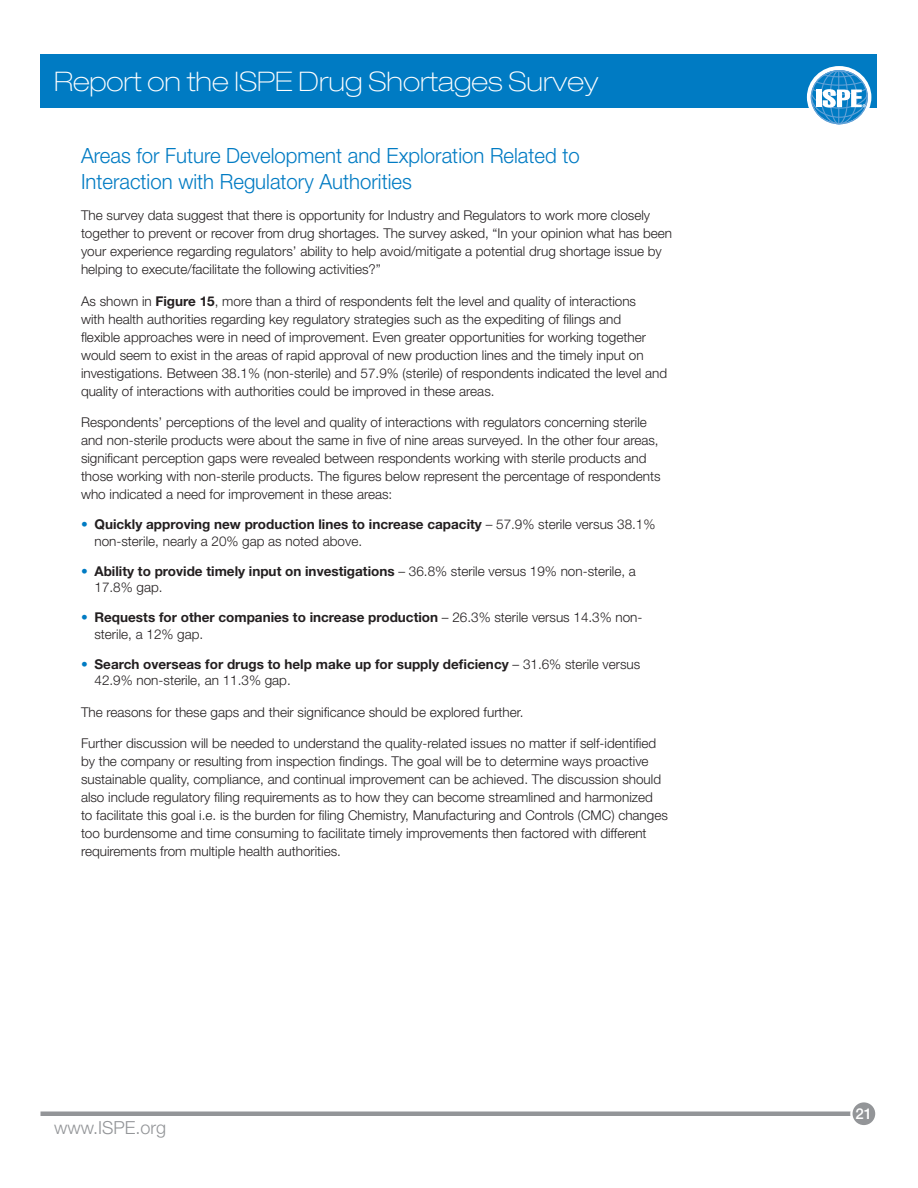
<style>
.page{position:relative;width:918px;height:1188px;background:#fff}
.page>*{position:absolute;margin:0;border:0;box-sizing:border-box;transform-origin:0 0}
.t1{font:100 expanded 27px "Helvetica Neue LT Std";color:#fff}
.t2{font:300 21px/25.2px "Helvetica Neue LT Std";color:#007bc3}
.t3{font:300 18px "Helvetica Neue LT Std";color:#939598}
.t4{font:500 15px "Helvetica Neue LT Std";color:#fff}
.t5{font:300 13.5px/18px "Helvetica Neue LT Std";color:#231f20}
.t6{font:700 13.5px/16.5px "Helvetica Neue LT Std";color:#231f20}
.s1{font-weight:700}
.s2{color:#007bc3}
.s3{font-weight:300;color:#007bc3}
.s4{font-weight:300}
</style>
<div class="page">
<div style="left:40px;top:54px;width:838px;height:54px;background:#007bc3"></div>
<svg style="left:807px;top:66px;width:64px;height:61px"></svg>
<svg style="left:811px;top:70px;width:56px;height:53px"></svg>
<hr style="left:838px;top:70px;width:1px;height:54px;background:#61a1d7">
<div style="left:820px;top:70px;width:37px;height:54px;border:1px solid #61a1d7;border-radius:50%"></div>
<div style="left:830px;top:70px;width:18px;height:54px;border:1px solid #61a1d7;border-radius:50%"></div>
<svg style="left:810px;top:66px;width:59px;height:52px"></svg>
<hr style="left:40px;top:1112px;width:831px;height:4px;background:#939598">
<svg style="left:850px;top:1100px;width:27px;height:27px"></svg>
<div style="left:853px;top:1102px;width:22px;height:23px;background:#939598;border-radius:50%"></div>
<h1 class="t1" style="left:54px;top:66px;width:546px">Report on the ISPE Drug Shortages Survey</h1>
<h2 class="t2" style="left:81px;top:143px;width:500px">Areas for Future Development and Exploration Related to<br>Interaction with Regulatory Authorities</h2>
<p class="t5" style="left:81px;top:206px;width:593px">The survey data suggest that there is opportunity for Industry and Regulators to work more closely together to prevent or recover from drug shortages. The survey asked, “In your opinion what has been your experience regarding regulators’ ability to help avoid/mitigate a potential drug shortage issue by helping to execute/facilitate the following activities?”</p>
<p class="t5" style="left:81px;top:292px;width:588px">As shown in <span class="s1">Figure 15</span>, more than a third of respondents felt the level and quality of interactions<br>with health authorities regarding key regulatory strategies such as the expediting of filings and<br>flexible approaches were in need of improvement. Even greater opportunities for working together would seem to exist in the areas of rapid approval of new production lines and the timely input on investigations. Between 38.1% (non-sterile) and 57.9% (sterile) of respondents indicated the level and quality of interactions with authorities could be improved in these areas.</p>
<p class="t5" style="left:81px;top:413px;width:581px">Respondents’ perceptions of the level and quality of interactions with regulators concerning sterile and non-sterile products were about the same in five of nine areas surveyed. In the other four areas, significant perception gaps were revealed between respondents working with sterile products and those working with non-sterile products. The figures below represent the percentage of respondents who indicated a need for improvement in these areas:</p>
<p class="t5" style="left:94px;top:516px;width:563px;line-height:16.5px;text-indent:-14px"><span class="s2">•</span> <span class="s1">Quickly approving new production lines to increase capacity</span> – 57.9% sterile versus 38.1% non-sterile, nearly a 20% gap as noted above.</p>
<p class="t5" style="left:94px;top:562px;width:543px;line-height:16.5px;text-indent:-14px"><span class="s2">•</span> <span class="s1">Ability to provide timely input on investigations</span> – 36.8% sterile versus 19% non-sterile, a<br>17.8% gap.</p>
<p class="t6" style="left:94px;top:609px;width:550px;text-indent:-14px"><span class="s3">•</span> Requests for other companies to increase production <span class="s4">– 26.3% sterile versus 14.3% non&shy;sterile, a 12% gap.</span></p>
<p class="t6" style="left:94px;top:655px;width:547px;text-indent:-14px"><span class="s3">•</span> Search overseas for drugs to help make up for supply deficiency <span class="s4">– 31.6% sterile versus<br>42.9% non-sterile, an 11.3% gap.</span></p>
<p class="t5" style="left:81px;top:703px;width:444px">The reasons for these gaps and their significance should be explored further.</p>
<p class="t5" style="left:81px;top:734px;width:588px">Further discussion will be needed to understand the quality-related issues no matter if self-identified by the company or resulting from inspection findings. The goal will be to determine ways proactive sustainable quality, compliance, and continual improvement can be achieved. The discussion should also include regulatory filing requirements as to how they can become streamlined and harmonized<br>to facilitate this goal i.e. is the burden for filing Chemistry, Manufacturing and Controls (CMC) changes too burdensome and time consuming to facilitate timely improvements then factored with different requirements from multiple health authorities.</p>
<h3 class="t3" style="left:54px;top:1117px;width:114px">www.ISPE.org</h3>
<p class="t4" style="left:856px;top:1105px;width:18px">21</p>
</div>
